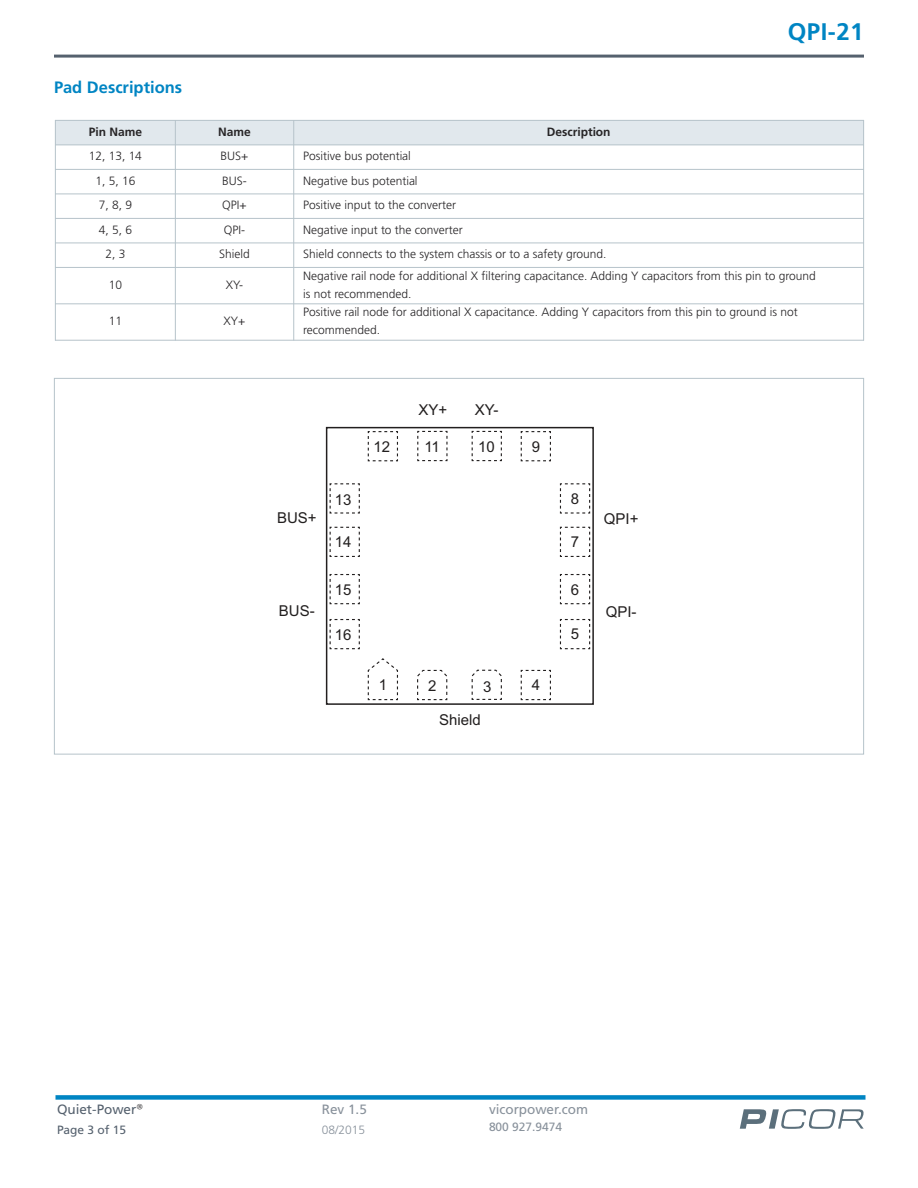
<style>
.page{position:relative;width:918px;height:1188px;background:#fff}
.page>*{position:absolute;margin:0;border:0;box-sizing:border-box;transform-origin:0 0}
.t1{font:700 24px "Frutiger";color:#0085c3}
.t2{font:700 16.5px "Frutiger";color:#0085c3}
.t3{font:15px "Arial";color:#221f1f}
.t4{font:13.5px "Frutiger";color:#88919b}
.t5{font:13.5px "Frutiger";color:#55616e}
.t6{font:300 12px/18px "Frutiger";color:#272527}
.t7{font:700 12px "Frutiger";color:#272527}
.t8{font:12px "Frutiger";color:#88919b}
.t9{font:12px "Frutiger";color:#55616e}
.t10{font:300 12px "Frutiger";color:#88919b}
.s1{font-family:"Frutiger Serif LT Pro";color:#272527}
</style>
<div class="page">
<hr style="left:54px;top:55px;width:810px;height:3px;background:#55616e">
<div style="left:56px;top:1095px;width:810px;height:5px;background:#0085c3"></div>
<svg style="left:740px;top:1109px;width:124px;height:20px"></svg>
<div style="left:326px;top:427px;width:268px;height:278px;border:2px solid #221f1f"></div>
<svg style="left:520px;top:431px;width:31px;height:31px"></svg>
<svg style="left:559px;top:574px;width:32px;height:31px"></svg>
<svg style="left:559px;top:483px;width:32px;height:31px"></svg>
<svg style="left:559px;top:526px;width:32px;height:31px"></svg>
<svg style="left:559px;top:619px;width:32px;height:31px"></svg>
<svg style="left:520px;top:669px;width:31px;height:32px"></svg>
<svg style="left:417px;top:669px;width:31px;height:32px"></svg>
<svg style="left:329px;top:619px;width:31px;height:31px"></svg>
<svg style="left:329px;top:574px;width:31px;height:31px"></svg>
<svg style="left:329px;top:526px;width:31px;height:31px"></svg>
<svg style="left:329px;top:483px;width:31px;height:31px"></svg>
<svg style="left:367px;top:431px;width:31px;height:31px"></svg>
<svg style="left:417px;top:430px;width:31px;height:32px"></svg>
<svg style="left:471px;top:430px;width:31px;height:32px"></svg>
<svg style="left:367px;top:658px;width:31px;height:43px"></svg>
<svg style="left:471px;top:669px;width:31px;height:31px"></svg>
<div style="left:55px;top:120px;width:120px;height:25px;background:#e1e8ed"></div>
<div style="left:175px;top:120px;width:119px;height:25px;background:#e1e8ed"></div>
<div style="left:294px;top:120px;width:570px;height:25px;background:#e1e8ed"></div>
<hr style="left:55px;top:120px;width:1px;height:221px;background:#b6c3ca">
<hr style="left:175px;top:120px;width:1px;height:221px;background:#b6c3ca">
<hr style="left:293px;top:120px;width:1px;height:221px;background:#b6c3ca">
<hr style="left:863px;top:120px;width:1px;height:221px;background:#b6c3ca">
<hr style="left:55px;top:120px;width:809px;height:1px;background:#b6c3ca">
<hr style="left:55px;top:145px;width:809px;height:1px;background:#b6c3ca">
<hr style="left:55px;top:169px;width:809px;height:1px;background:#b6c3ca">
<hr style="left:55px;top:194px;width:809px;height:1px;background:#b6c3ca">
<hr style="left:55px;top:218px;width:809px;height:1px;background:#b6c3ca">
<hr style="left:55px;top:243px;width:809px;height:1px;background:#b6c3ca">
<hr style="left:55px;top:267px;width:809px;height:1px;background:#b6c3ca">
<hr style="left:55px;top:303px;width:809px;height:1px;background:#b6c3ca">
<hr style="left:55px;top:340px;width:809px;height:1px;background:#b6c3ca">
<h2 class="t2" style="left:54px;top:80px;width:130px">Pad Descriptions</h2>
<h1 class="t1" style="left:788px;top:22px;width:77px">QPI-21</h1>
<p class="t7" style="left:89px;top:127px;width:55px">Pin Name</p>
<p class="t7" style="left:218px;top:127px;width:34px">Name</p>
<p class="t7" style="left:547px;top:127px;width:65px">Description</p>
<p class="t6" style="left:89px;top:148px;width:55px">12, 13, 14</p>
<p class="t6" style="left:221px;top:148px;width:29px">BUS+</p>
<p class="t6" style="left:303px;top:148px;width:109px">Positive bus potential</p>
<p class="t6" style="left:95px;top:173px;width:41px">1, 5, 16</p>
<p class="t6" style="left:222px;top:173px;width:26px">BUS-</p>
<p class="t6" style="left:303px;top:173px;width:116px">Negative bus potential</p>
<p class="t6" style="left:99px;top:197px;width:35px">7, 8, 9</p>
<p class="t6" style="left:222px;top:197px;width:26px">QPI+</p>
<p class="t6" style="left:303px;top:197px;width:155px">Positive input to the converter</p>
<p class="t6" style="left:99px;top:222px;width:35px">4, 5, 6</p>
<p class="t6" style="left:224px;top:222px;width:23px">QPI-</p>
<p class="t6" style="left:303px;top:222px;width:161px">Negative input to the converter</p>
<p class="t6" style="left:105px;top:246px;width:21px">2, 3</p>
<p class="t6" style="left:219px;top:246px;width:32px">Shield</p>
<p class="t6" style="left:303px;top:246px;width:305px">Shield connects to the system chassis or to a safety ground.</p>
<p class="t6" style="left:109px;top:277px;width:15px">10</p>
<p class="t6" style="left:226px;top:277px;width:19px">XY-</p>
<p class="t6" style="left:303px;top:268px;width:514px">Negative rail node for additional X filtering capacitance. Adding Y capacitors from this pin to ground is not recommended.</p>
<p class="t6" style="left:109px;top:313px;width:15px">11</p>
<p class="t6" style="left:224px;top:313px;width:23px">XY+</p>
<p class="t6" style="left:303px;top:304px;width:496px">Positive rail node for additional X capacitance. Adding Y capacitors from this pin to ground is not recommended.</p>
<p class="t3" style="left:277px;top:512px;width:41px">BUS+</p>
<p class="t3" style="left:279px;top:605px;width:37px">BUS-</p>
<p class="t3" style="left:335px;top:494px;width:18px">13</p>
<p class="t3" style="left:335px;top:536px;width:18px">14</p>
<p class="t3" style="left:335px;top:584px;width:18px">15</p>
<p class="t3" style="left:335px;top:629px;width:18px">16</p>
<p class="t3" style="left:373px;top:441px;width:18px">12</p>
<p class="t3" style="left:379px;top:679px;width:10px">1</p>
<p class="t3" style="left:419px;top:404px;width:30px">XY+</p>
<p class="t3" style="left:475px;top:404px;width:25px">XY-</p>
<p class="t3" style="left:424px;top:441px;width:17px">11</p>
<p class="t3" style="left:478px;top:441px;width:18px">10</p>
<p class="t3" style="left:532px;top:441px;width:10px">9</p>
<p class="t3" style="left:428px;top:681px;width:10px">2</p>
<p class="t3" style="left:532px;top:679px;width:10px">4</p>
<p class="t3" style="left:483px;top:681px;width:10px">3</p>
<p class="t3" style="left:439px;top:714px;width:43px">Shield</p>
<p class="t3" style="left:571px;top:493px;width:10px">8</p>
<p class="t3" style="left:571px;top:536px;width:10px">7</p>
<p class="t3" style="left:571px;top:584px;width:10px">6</p>
<p class="t3" style="left:571px;top:628px;width:10px">5</p>
<p class="t3" style="left:604px;top:513px;width:36px">QPI+</p>
<p class="t3" style="left:606px;top:606px;width:32px">QPI-</p>
<p class="t5" style="left:57px;top:1104px;width:88px">Quiet-Power<span class="s1">®</span></p>
<p class="t4" style="left:322px;top:1104px;width:46px">Rev 1.5</p>
<p class="t4" style="left:489px;top:1104px;width:101px">vicorpower.com</p>
<p class="t9" style="left:57px;top:1125px;width:71px">Page 3 of 15</p>
<p class="t10" style="left:322px;top:1125px;width:45px">08/2015</p>
<p class="t8" style="left:489px;top:1122px;width:75px">800 927.9474</p>
</div>
